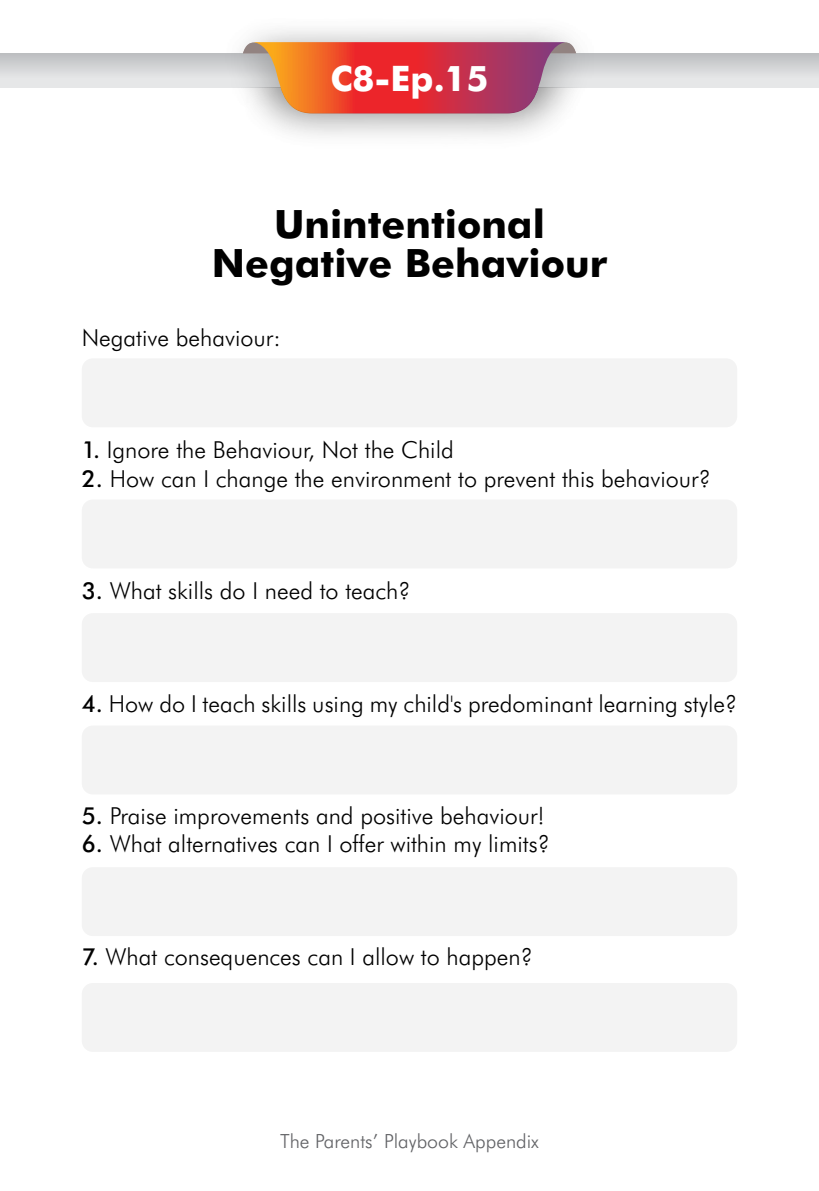
<style>
.page{position:relative;width:819px;height:1191px;background:#fff}
.page>*{position:absolute;margin:0;border:0;box-sizing:border-box;transform-origin:0 0}
.t1{font:800 39.02px/39px "Futura BT";color:#000;text-align:center}
.t2{font:800 35.18px "Futura BT";color:#fff}
.t3{font:300 23.45px "Futura BT";color:#000}
.t4{font:300 19.43px "Futura BT";color:#626366}
.s1{font-weight:500}
</style>
<div class="page">
<div style="left:0;top:53px;width:819px;height:34px;background:linear-gradient(to bottom,#bec0c2,#ecedee)"></div>
<svg style="left:243px;top:42px;width:333px;height:71px;background:#d35d5a"></svg>
<div style="left:82px;top:358px;width:655px;height:69px;background:#f3f3f3;border-radius:11px"></div>
<div style="left:82px;top:499px;width:655px;height:69px;background:#f3f3f3;border-radius:11px"></div>
<div style="left:82px;top:613px;width:655px;height:69px;background:#f3f3f3;border-radius:11px"></div>
<div style="left:82px;top:725px;width:655px;height:69px;background:#f3f3f3;border-radius:11px"></div>
<div style="left:82px;top:867px;width:655px;height:69px;background:#f3f3f3;border-radius:11px"></div>
<div style="left:82px;top:983px;width:655px;height:69px;background:#f3f3f3;border-radius:11px"></div>
<h2 class="t2" style="left:330px;top:53px;width:160px">C8-Ep.15</h2>
<h1 class="t1" style="left:212px;top:202px;width:397px">Unintentional<br>Negative Behaviour</h1>
<p class="t3" style="left:82px;top:321px;width:200px">Negative behaviour:</p>
<p class="t3" style="left:82px;top:434px;width:373px"><span class="s1">1.</span> Ignore the Behaviour, Not the Child</p>
<p class="t3" style="left:82px;top:462px;width:630px"><span class="s1">2.</span> How can I change the environment to prevent this behaviour?</p>
<p class="t3" style="left:82px;top:575px;width:330px"><span class="s1">3.</span> What skills do I need to teach?</p>
<p class="t3" style="left:82px;top:687px;width:657px"><span class="s1">4.</span> How do I teach skills using my child's predominant learning style?</p>
<p class="t3" style="left:82px;top:800px;width:464px"><span class="s1">5.</span> Praise improvements and positive behaviour!</p>
<p class="t3" style="left:82px;top:828px;width:469px"><span class="s1">6.</span> What alternatives can I offer within my limits?</p>
<p class="t3" style="left:82px;top:940px;width:452px"><span class="s1">7.</span> What consequences can I allow to happen?</p>
<p class="t4" style="left:280px;top:1127px;width:260px">The Parents’ Playbook Appendix</p>
</div>
